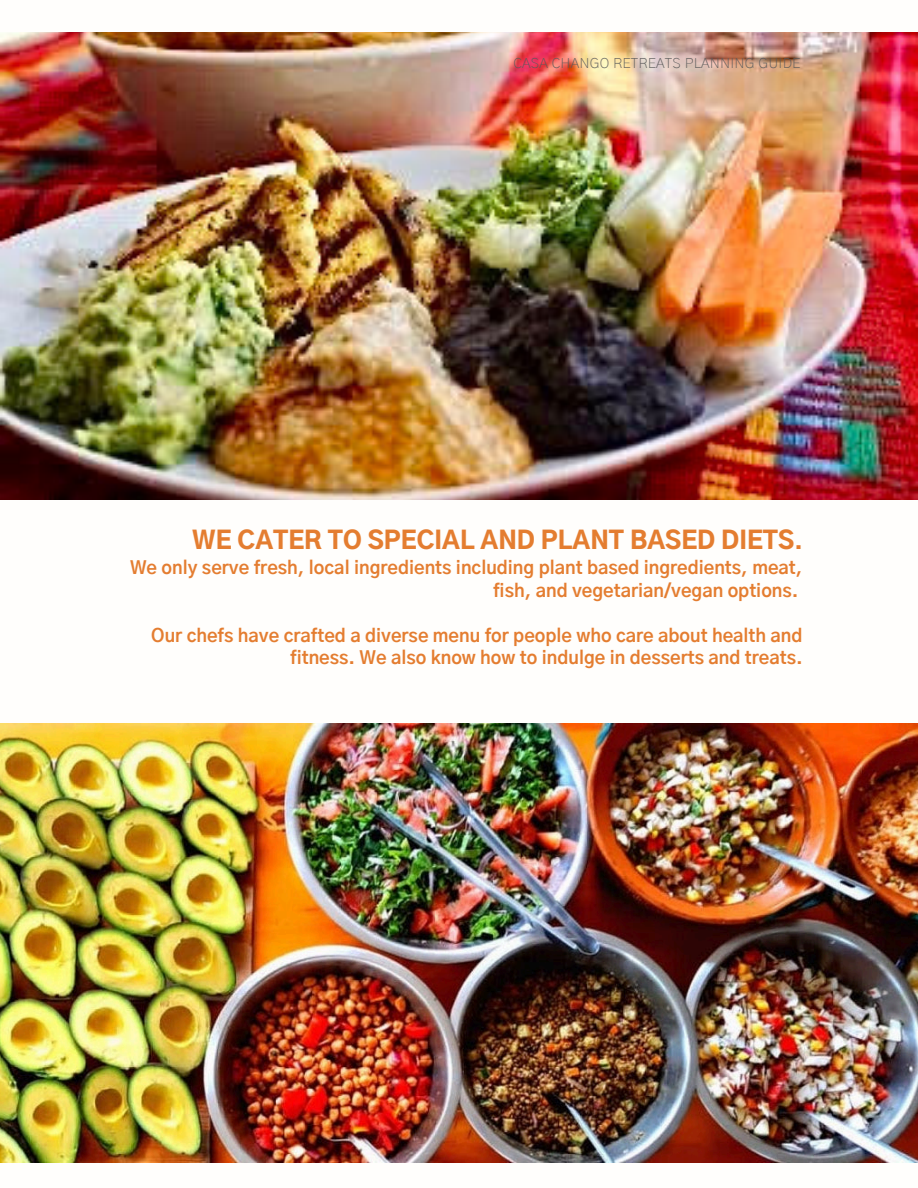
<style>
.page{position:relative;width:918px;height:1188px;background:#fff}
.page>*{position:absolute;margin:0;border:0;box-sizing:border-box;transform-origin:0 0}
.t1{font:900 24.3px "Gothic A1";color:#e47d30}
.t2{font:700 18px/22.5px "Gothic A1";color:#e47d30;text-align:right}
.t3{font:200 14.1px "Gothic A1";letter-spacing:.015em;color:#5b5b5b}
.s1{font-weight:700}
</style>
<div class="page">
<img style="left:0;top:33px;width:918px;height:467px">
<img style="left:0;top:724px;width:918px;height:438px">
<h1 class="t3" style="left:513px;top:57px;width:289px">CASA CHANGO RETREATS PLANNING GUIDE</h1>
<p class="t1" style="left:192px;top:529px;width:613px">WE CATER TO SPECIAL AND PLANT BASED DIETS<span class="s1">.</span></p>
<p class="t2" style="left:130px;top:558px;width:674px">We only serve fresh, local ingredients including plant based ingredients, meat, fish, and vegetarian/vegan options.</p>
<p class="t2" style="left:151px;top:625px;width:653px">Our chefs have crafted a diverse menu for people who care about health and fitness. We also know how to indulge in desserts and treats.</p>
</div>
